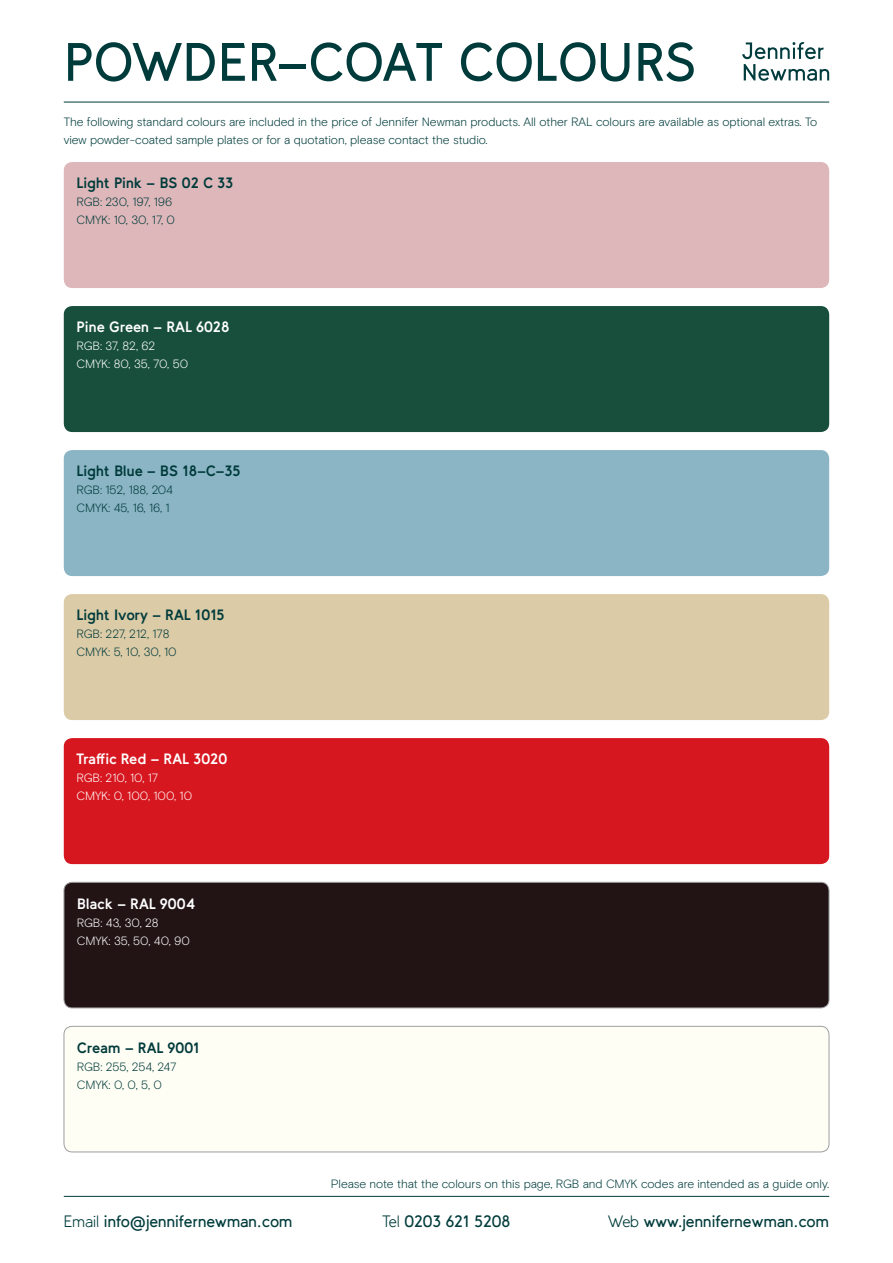
<style>
.page{position:relative;width:893px;height:1263px;background:#fff}
.page>*{position:absolute;margin:0;border:0;box-sizing:border-box;transform-origin:0 0}
.t1{font:54px "Tilde";letter-spacing:.005em;color:#003b3b}
.t2{font:16.5px "Tilde";letter-spacing:-.01em;color:#003b3b}
.t3{font:700 15px "Tilde";color:#003b3b}
.t4{font:700 15px "Tilde";color:#fff}
.t5{font:300 12px/18px "Basis Grotesque Pro";letter-spacing:-.005em;color:#003b3b}
.t6{font:300 12px/18px "Basis Grotesque Pro";color:#fff}
.s1{font-weight:300}
</style>
<div class="page">
<hr style="left:64px;top:1196px;width:765px;height:1px;background:#003b3b">
<hr style="left:64px;top:102px;width:765px;height:1px;background:#003b3b">
<svg style="left:742px;top:42px;width:87px;height:39px"></svg>
<div style="left:64px;top:162px;width:765px;height:126px;background:#deb7ba;border-radius:9px"></div>
<div style="left:64px;top:306px;width:765px;height:126px;background:#174f3c;border-radius:9px"></div>
<div style="left:64px;top:450px;width:765px;height:126px;background:#8bb5c5;border-radius:9px"></div>
<div style="left:64px;top:594px;width:765px;height:126px;background:#dccba7;border-radius:9px"></div>
<div style="left:64px;top:882px;width:765px;height:126px;background:#221315;border-radius:8px"></div>
<div style="left:64px;top:882px;width:765px;height:126px;border:1px solid #9d9fa2;border-radius:8px"></div>
<div style="left:64px;top:738px;width:765px;height:126px;background:#d7171f;border-radius:9px"></div>
<div style="left:64px;top:1026px;width:765px;height:126px;background:#fffef4;border-radius:8px"></div>
<div style="left:64px;top:1026px;width:765px;height:126px;border:1px solid #9d9fa2;border-radius:8px"></div>
<h1 class="t1" style="left:64px;top:30px;width:634px">POWDER-COAT COLOURS</h1>
<p class="t5" style="left:64px;top:113px;width:755px">The following standard colours are included in the price of Jennifer Newman products. All other RAL colours are available as optional extras. To view powder-coated sample plates or for a quotation, please contact the studio.</p>
<p class="t3" style="left:77px;top:174px;width:158px">Light Pink - BS 02 C 33</p>
<p class="t5" style="left:77px;top:193px;width:100px">RGB: 230, 197, 196<br>CMYK: 10, 30, 17, 0</p>
<p class="t4" style="left:77px;top:318px;width:155px">Pine Green - RAL 6028</p>
<p class="t6" style="left:77px;top:337px;width:113px">RGB: 37, 82, 62<br>CMYK: 80, 35, 70, 50</p>
<p class="t3" style="left:77px;top:462px;width:165px">Light Blue - BS 18-C-35</p>
<p class="t5" style="left:77px;top:481px;width:98px">RGB: 152, 188, 204<br>CMYK: 45, 16, 16, 1</p>
<p class="t3" style="left:77px;top:606px;width:149px">Light Ivory - RAL 1015</p>
<p class="t5" style="left:77px;top:625px;width:102px">RGB: 227, 212, 178<br>CMYK: 5, 10, 30, 10</p>
<p class="t4" style="left:77px;top:750px;width:152px">Traffic Red - RAL 3020</p>
<p class="t6" style="left:77px;top:769px;width:117px">RGB: 210, 10, 17<br>CMYK: 0, 100, 100, 10</p>
<p class="t4" style="left:77px;top:895px;width:120px">Black - RAL 9004</p>
<p class="t6" style="left:77px;top:913px;width:115px">RGB: 43, 30, 28<br>CMYK: 35, 50, 40, 90</p>
<p class="t3" style="left:77px;top:1039px;width:124px">Cream - RAL 9001</p>
<p class="t5" style="left:77px;top:1057px;width:101px">RGB: 255, 254, 247<br>CMYK: 0, 0, 5, 0</p>
<p class="t5" style="left:331px;top:1175px;width:500px">Please note that the colours on this page, RGB and CMYK codes are intended as a guide only.</p>
<h2 class="t2" style="left:64px;top:1211px;width:230px"><span class="s1">Email</span> info@jennifernewman.com</h2>
<h2 class="t2" style="left:382px;top:1211px;width:129px"><span class="s1">Tel</span> 0203 621 5208</h2>
<h2 class="t2" style="left:608px;top:1211px;width:222px"><span class="s1">Web</span> www.jennifernewman.com</h2>
</div>
